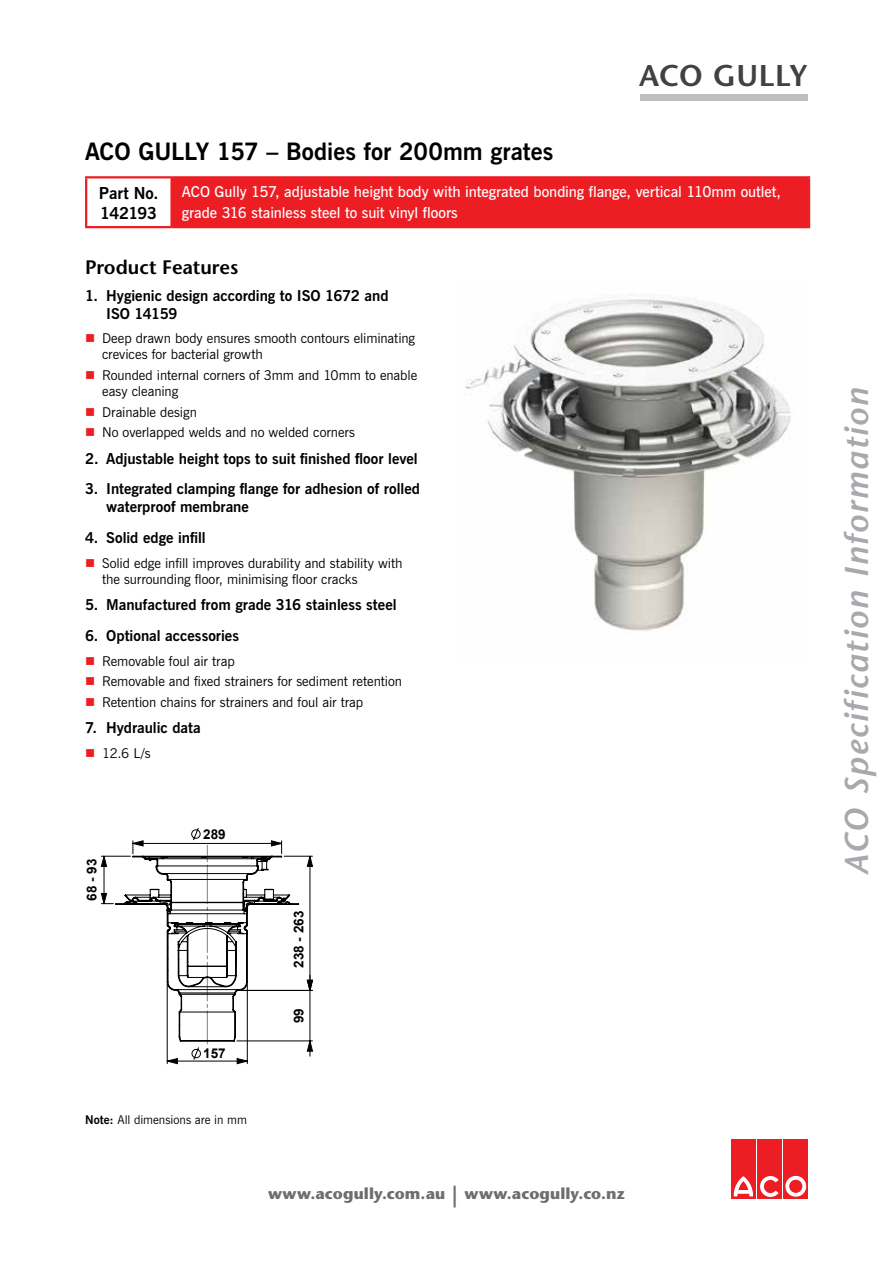
<style>
.page{position:relative;width:893px;height:1263px;background:#fff}
.page>*{position:absolute;margin:0;border:0;box-sizing:border-box;transform-origin:0 0}
.t1{font:italic 600 33px "Stone Sans";letter-spacing:.045em;color:#a7a9ac}
.t2{font:600 30px "Stone Sans";letter-spacing:.005em;color:#414042}
.t3{font:700 24px "News Gothic BT";color:#000}
.t4{font:600 19.5px "Stone Sans";letter-spacing:-.005em;color:#000}
.t5{font:700 16.5px/19.5px "News Gothic BT";letter-spacing:-.015em;color:#000}
.t6{font:700 15.75px "Stone Sans";letter-spacing:.005em;color:#6d6e71}
.t7{font:700 15px/18px "News Gothic BT";color:#000}
.t8{font:600 15px/21px "News Gothic BT";letter-spacing:-.005em;color:#fff}
.t9{font:13.5px/16.2px "News Gothic BT";letter-spacing:-.005em;color:#000}
.t10{font:700 13.5px "Arial";color:#000}
.t11{font:12px "News Gothic BT";color:#000}
.s1{color:#ed1d24}
.s2{font-weight:700}
.s3{font-size:21.75px}
</style>
<div class="page">
<div style="left:731px;top:1140px;width:25px;height:59px;background:#ed1d24"></div>
<div style="left:757px;top:1140px;width:25px;height:59px;background:#ed1d24"></div>
<div style="left:784px;top:1140px;width:24px;height:59px;background:#ed1d24"></div>
<svg style="left:785px;top:1176px;width:21px;height:21px"></svg>
<svg style="left:760px;top:1176px;width:19px;height:21px"></svg>
<svg style="left:733px;top:1176px;width:20px;height:20px"></svg>
<div style="left:640px;top:94px;width:168px;height:7px;background:#bcbec0"></div>
<img style="left:465px;top:294px;width:326px;height:337px">
<div style="left:171px;top:177px;width:638px;height:50px;background:#ed1d24"></div>
<hr style="left:170px;top:178px;width:2px;height:48px;background:#ed1d24">
<hr style="left:85px;top:176px;width:86px;height:2px;background:#ed1d24">
<hr style="left:85px;top:178px;width:2px;height:48px;background:#ed1d24">
<hr style="left:171px;top:176px;width:639px;height:2px;background:#ed1d24">
<hr style="left:808px;top:178px;width:2px;height:48px;background:#ed1d24">
<hr style="left:85px;top:226px;width:86px;height:2px;background:#ed1d24">
<hr style="left:171px;top:226px;width:639px;height:2px;background:#ed1d24">
<hr style="left:249px;top:1262px;width:80px;height:1px;background:#000">
<hr style="left:151px;top:1262px;width:111px;height:1px;background:#000">
<svg style="left:100px;top:828px;width:213px;height:237px"></svg>
<h2 class="t2" style="left:639px;top:58px;width:170px">ACO GULLY</h2>
<h3 class="t3" style="left:85px;top:136px;width:470px">ACO GULLY 157 – Bodies for 200mm grates</h3>
<p class="t5" style="left:99px;top:183px;width:61px">Part No.<br>142193</p>
<p class="t8" style="left:182px;top:181px;width:601px">ACO Gully 157, adjustable height body with integrated bonding flange, vertical 110mm outlet, grade 316 stainless steel to suit vinyl floors</p>
<h3 class="t4" style="left:85px;top:255px;width:155px">Product Features</h3>
<p class="t7" style="left:106px;top:286px;width:284px;text-indent:-21px">1. Hygienic design according to ISO 1672 and<br>ISO 14159</p>
<p class="t9" style="left:102px;top:330px;width:315px;text-indent:-17px"><span class="s1">■</span> Deep drawn body ensures smooth contours eliminating crevices for bacterial growth</p>
<p class="t9" style="left:102px;top:367px;width:317px;text-indent:-17px"><span class="s1">■</span> Rounded internal corners of 3mm and 10mm to enable easy cleaning</p>
<p class="t9" style="left:85px;top:404px;width:113px"><span class="s1">■</span> Drainable design</p>
<p class="t9" style="left:85px;top:424px;width:272px"><span class="s1">■</span> No overlapped welds and no welded corners</p>
<p class="t7" style="left:85px;top:449px;width:334px">2. Adjustable height tops to suit finished floor level</p>
<p class="t7" style="left:106px;top:480px;width:315px;text-indent:-21px">3. Integrated clamping flange for adhesion of rolled waterproof membrane</p>
<p class="t7" style="left:85px;top:529px;width:122px">4. Solid edge infill</p>
<p class="t9" style="left:102px;top:555px;width:302px;text-indent:-17px"><span class="s1">■</span> Solid edge infill improves durability and stability with the surrounding floor, minimising floor cracks</p>
<p class="t7" style="left:85px;top:596px;width:313px">5. Manufactured from grade 316 stainless steel</p>
<p class="t7" style="left:85px;top:627px;width:155px">6. Optional accessories</p>
<p class="t9" style="left:85px;top:653px;width:151px"><span class="s1">■</span> Removable foul air trap</p>
<p class="t9" style="left:85px;top:673px;width:319px"><span class="s1">■</span> Removable and fixed strainers for sediment retention</p>
<p class="t9" style="left:85px;top:694px;width:280px"><span class="s1">■</span> Retention chains for strainers and foul air trap</p>
<p class="t7" style="left:85px;top:719px;width:117px">7. Hydraulic data</p>
<p class="t9" style="left:85px;top:745px;width:67px"><span class="s1">■</span> 12.6 L/s</p>
<p class="t10" style="left:83px;top:901px;width:43px;rotate:-90deg">68 - 93</p>
<p class="t10" style="left:203px;top:825px;width:24px">289</p>
<p class="t10" style="left:203px;top:1044px;width:24px">157</p>
<p class="t11" style="left:85px;top:1113px;width:163px"><span class="s2">Note:</span> All dimensions are in mm</p>
<p class="t10" style="left:290px;top:968px;width:58px;rotate:-90deg">238 - 263</p>
<p class="t10" style="left:290px;top:1023px;width:16px;rotate:-90deg">99</p>
<p class="t6" style="left:268px;top:1184px;width:358px">www.acogully.com.au <span class="s3">|</span> www.acogully.co.nz</p>
<h1 class="t1" style="left:837px;top:875px;width:489px;rotate:-90deg">ACO Specification Information</h1>
</div>
